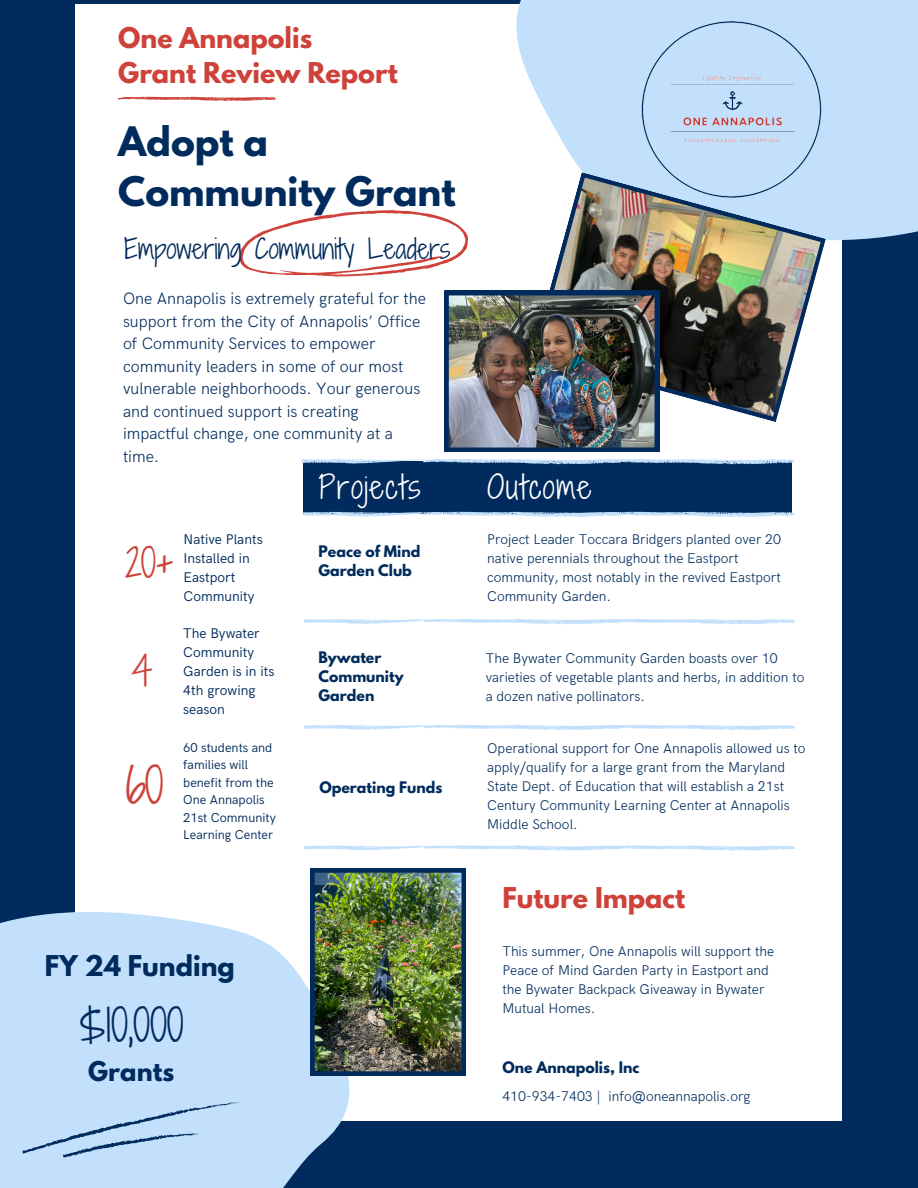
<style>
.page{position:relative;width:918px;height:1188px;background:#002b5c}
.page>*{position:absolute;margin:0;border:0;box-sizing:border-box;transform-origin:0 0}
.t1{font:48px "Shadows Into Light Two";color:#ce423a}
.t2{font:43.35px "Shadows Into Light Two";color:#002b5c}
.t3{font:39px "Shadows Into Light Two";color:#ce423a}
.t4{font:700 36px/49.5px "League Spartan";color:#002b5c}
.t5{font:31.05px "Shadows Into Light Two";letter-spacing:.05em;color:#fff}
.t6{font:26.4px "Shadows Into Light Two";color:#002b5c}
.t7{font:700 25.35px/34.8px "League Spartan";color:#ce423a}
.t8{font:700 25.35px "League Spartan";color:#002b5c}
.t9{font:700 24.15px "League Spartan";letter-spacing:.005em;color:#002b5c}
.t10{font:300 16.5px/22.5px "HK Grotesk";color:#002b5c}
.t11{font:300 14.1px/19px "HK Grotesk";color:#002b5c}
.t12{font:14.1px/19px "HK Grotesk";color:#002b5c}
.t13{font:700 14.1px/19px "League Spartan";color:#002b5c}
.t14{font:12.9px/17.4px "HK Grotesk";color:#002b5c}
</style>
<div class="page">
<div style="left:76px;top:5px;width:766px;height:1116px;background:#fff"></div>
<svg style="left:239px;top:210px;width:229px;height:67px"></svg>
<svg style="left:487px;top:0;width:431px;height:241px;fill:#c2e0fc"></svg>
<svg style="left:0;top:906px;width:350px;height:282px;background:#bedaf5"></svg>
<div style="left:304px;top:462px;width:488px;height:52px;background:#002b5c"></div>
<svg style="left:303px;top:501px;width:492px;height:16px"></svg>
<svg style="left:304px;top:619px;width:491px;height:5px"></svg>
<svg style="left:304px;top:724px;width:491px;height:6px"></svg>
<svg style="left:304px;top:845px;width:491px;height:6px"></svg>
<svg style="left:117px;top:96px;width:159px;height:5px"></svg>
<svg style="left:22px;top:1102px;width:218px;height:56px;background:#b3d2ef"></svg>
<img style="left:636px;top:14px;width:190px;height:158px">
<img style="left:532px;top:172px;width:294px;height:179px">
<img style="left:301px;top:291px;width:494px;height:184px">
<img style="left:310px;top:868px;width:156px;height:208px">
<h4 class="t7" style="left:118px;top:24px;width:281px">One Annapolis<br>Grant Review Report</h4>
<p class="t4" style="left:118px;top:122px;width:339px">Adopt a<br>Community Grant</p>
<p class="t6" style="left:124px;top:230px;width:328px">Empowering Community Leaders</p>
<p class="t10" style="left:123px;top:288px;width:305px">One Annapolis is extremely grateful for the support from the City of Annapolis’ Office of Community Services to empower community leaders in some of our most vulnerable neighborhoods. Your generous and continued support is creating impactful change, one community at a time.</p>
<p class="t3" style="left:125px;top:534px;width:52px">20+</p>
<p class="t3" style="left:131px;top:643px;width:23px">4</p>
<p class="t12" style="left:184px;top:530px;width:81px">Native Plants<br>Installed in<br>Eastport<br>Community</p>
<p class="t12" style="left:183px;top:624px;width:93px">The Bywater<br>Community<br>Garden is in its<br>4th growing season</p>
<h2 class="t1" style="left:125px;top:751px;width:40px">60</h2>
<p class="t14" style="left:183px;top:739px;width:94px">60 students and families will benefit from the<br>One Annapolis<br>21st Community<br>Learning Center</p>
<p class="t8" style="left:45px;top:953px;width:192px">FY 24 Funding</p>
<h3 class="t2" style="left:80px;top:993px;width:105px">$10,000</h3>
<h3 class="t9" style="left:88px;top:1059px;width:88px">Grants</h3>
<p class="t5" style="left:319px;top:464px;width:104px">Projects</p>
<p class="t5" style="left:487px;top:464px;width:106px">Outcome</p>
<p class="t13" style="left:319px;top:544px;width:103px">Peace of Mind<br>Garden Club</p>
<p class="t13" style="left:319px;top:649px;width:87px">Bywater<br>Community<br>Garden</p>
<p class="t13" style="left:319px;top:779px;width:124px">Operating Funds</p>
<p class="t11" style="left:487px;top:530px;width:295px">Project Leader Toccara Bridgers planted over 20 native perennials throughout the Eastport community, most notably in the revived Eastport Community Garden.</p>
<p class="t11" style="left:486px;top:649px;width:320px">The Bywater Community Garden boasts over 10 varieties of vegetable plants and herbs, in addition to a dozen native pollinators.</p>
<p class="t11" style="left:487px;top:739px;width:320px">Operational support for One Annapolis allowed us to apply/qualify for a large grant from the Maryland State Dept. of Education that will establish a 21st Century Community Learning Center at Annapolis Middle School.</p>
<p class="t7" style="left:502px;top:884px;width:184px">Future Impact</p>
<p class="t11" style="left:502px;top:942px;width:273px">This summer, One Annapolis will support the Peace of Mind Garden Party in Eastport and the Bywater Backpack Giveaway in Bywater Mutual Homes.</p>
<p class="t13" style="left:502px;top:1060px;width:139px">One Annapolis, Inc</p>
<p class="t11" style="left:502px;top:1087px;width:250px">410-934-7403 | info@oneannapolis.org</p>
</div>
